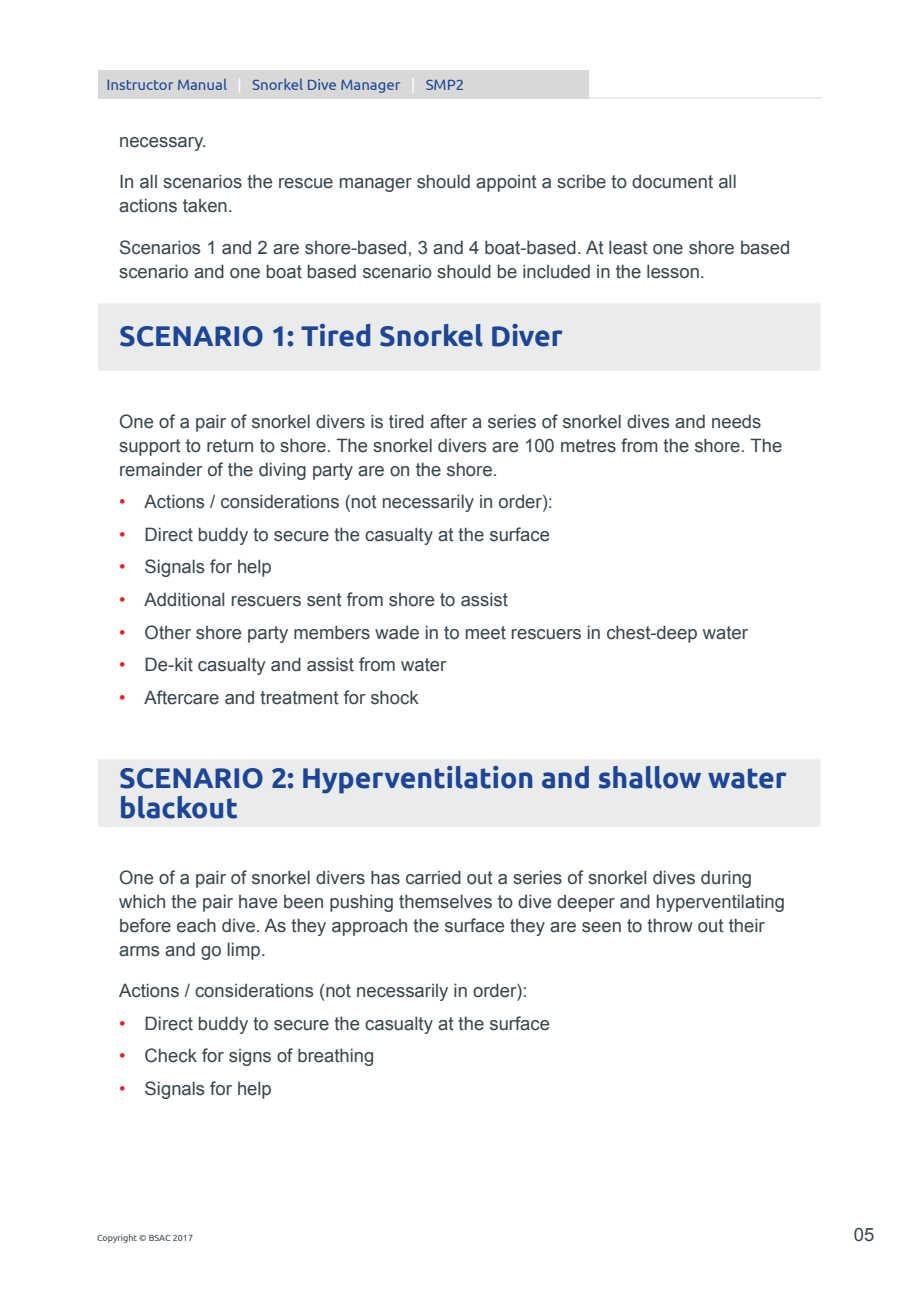
<style>
.page{position:relative;width:919px;height:1289px;background:#fff}
.page>*{position:absolute;margin:0;border:0;box-sizing:border-box;transform-origin:0 0}
.Section_subhead_1_li{font:700 28.5px/30px "Ubuntu";color:#1c4598}
.Body_copy{font:18.45px/24px "Arial";color:#38454d}
.t1{font:15px "Ubuntu";color:#1c4598}
.t2{font:9px "Ubuntu";color:#38454d}
.s1{color:#fff}
.s2{color:#ee1d23}
</style>
<div class="page">
<hr style="left:98px;top:97px;width:723px;height:1px;background:#d8d9d7">
<div style="left:98px;top:70px;width:490px;height:28px;background:#d8d9d7"></div>
<div style="left:98px;top:303px;width:722px;height:68px;background:#eaeceb"></div>
<div style="left:98px;top:759px;width:722px;height:67px;background:#eaeceb"></div>
<p class="t1" style="left:106px;top:76px;width:359px">Instructor Manual <span class="s1">|</span> Snorkel Dive Manager <span class="s1">|</span> SMP2</p>
<p class="Body_copy" style="left:119px;top:129px;width:89px">necessary.</p>
<p class="Body_copy" style="left:119px;top:170px;width:619px">In all scenarios the rescue manager should appoint a scribe to document all actions taken.</p>
<p class="Body_copy" style="left:119px;top:235px;width:672px">Scenarios 1 and 2 are shore-based, 3 and 4 boat-based. At least one shore based scenario and one boat based scenario should be included in the lesson.</p>
<p class="Section_subhead_1_li" style="left:119px;top:320px;width:445px">SCENARIO 1: Tired Snorkel Diver</p>
<p class="Body_copy" style="left:119px;top:409px;width:664px">One of a pair of snorkel divers is tired after a series of snorkel dives and needs support to return to shore. The snorkel divers are 100 metres from the shore. The remainder of the diving party are on the shore.</p>
<p class="Body_copy" style="left:119px;top:490px;width:435px"><span class="s2">•</span> Actions / considerations (not necessarily in order):</p>
<p class="Body_copy" style="left:119px;top:522px;width:432px"><span class="s2">•</span> Direct buddy to secure the casualty at the surface</p>
<p class="Body_copy" style="left:119px;top:555px;width:154px"><span class="s2">•</span> Signals for help</p>
<p class="Body_copy" style="left:119px;top:587px;width:390px"><span class="s2">•</span> Additional rescuers sent from shore to assist</p>
<p class="Body_copy" style="left:119px;top:620px;width:630px"><span class="s2">•</span> Other shore party members wade in to meet rescuers in chest-deep water</p>
<p class="Body_copy" style="left:119px;top:652px;width:328px"><span class="s2">•</span> De-kit casualty and assist from water</p>
<p class="Body_copy" style="left:119px;top:685px;width:301px"><span class="s2">•</span> Aftercare and treatment for shock</p>
<p class="Section_subhead_1_li" style="left:119px;top:762px;width:669px">SCENARIO 2: Hyperventilation and shallow water blackout</p>
<p class="Body_copy" style="left:119px;top:865px;width:667px">One of a pair of snorkel divers has carried out a series of snorkel dives during which the pair have been pushing themselves to dive deeper and hyperventilating before each dive. As they approach the surface they are seen to throw out their arms and go limp.</p>
<p class="Body_copy" style="left:119px;top:978px;width:410px">Actions / considerations (not necessarily in order):</p>
<p class="Body_copy" style="left:119px;top:1011px;width:432px"><span class="s2">•</span> Direct buddy to secure the casualty at the surface</p>
<p class="Body_copy" style="left:119px;top:1043px;width:257px"><span class="s2">•</span> Check for signs of breathing</p>
<p class="Body_copy" style="left:119px;top:1076px;width:154px"><span class="s2">•</span> Signals for help</p>
<p class="t2" style="left:97px;top:1232px;width:97px">Copyright © BSAC 2017</p>
<p class="Body_copy" style="left:853px;top:1222px;width:22px">05</p>
</div>
